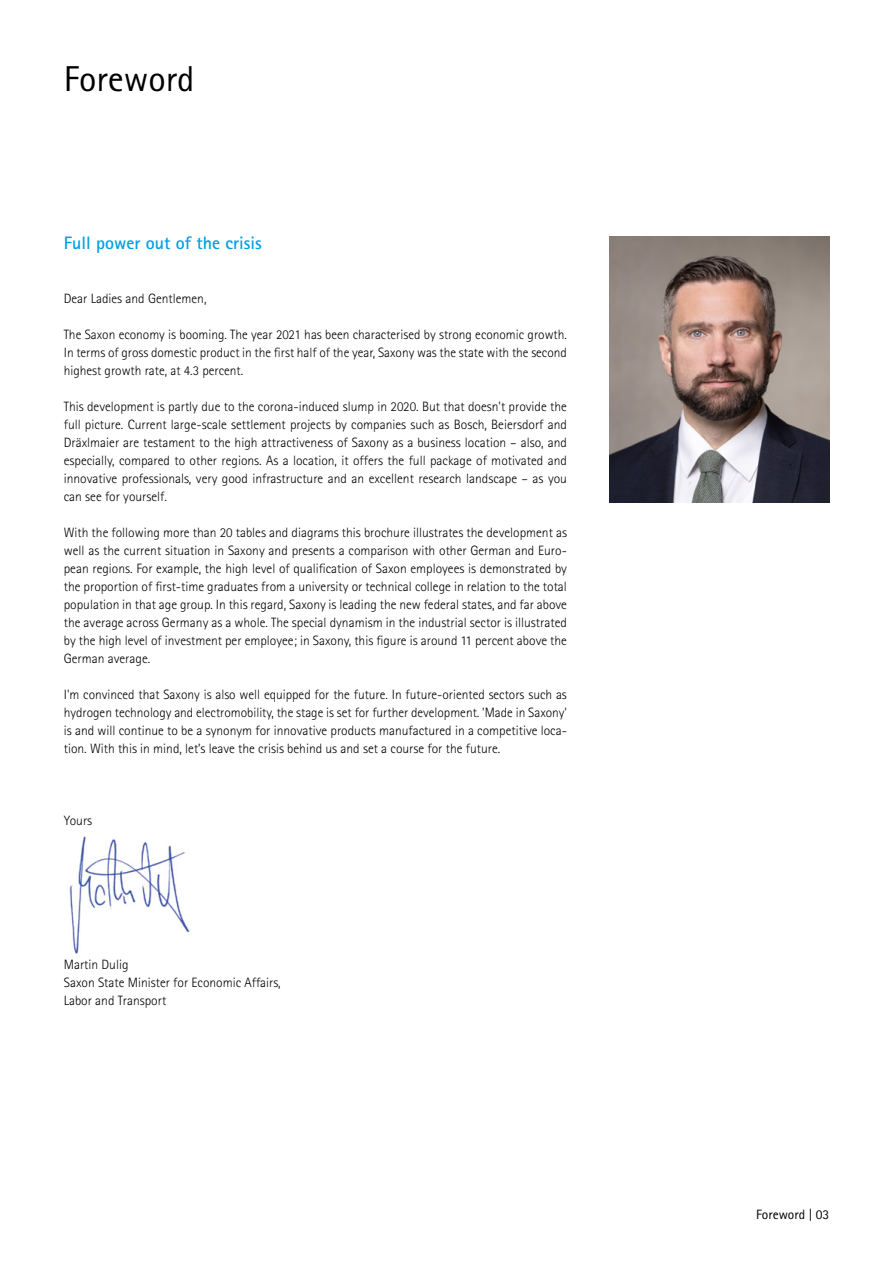
<style>
.page{position:relative;width:893px;height:1263px;background:#fff}
.page>*{position:absolute;margin:0;border:0;box-sizing:border-box;transform-origin:0 0}
.Abschnitt_-_Headline{font:36px "Rotis Sans Serif";color:#000}
.Zwischenüberschrift{font:700 18px "Rotis Sans Serif Pro";color:#009fe3}
.Fließtext{font:300 13.5px/18px "Rotis Sans Serif";color:#000;text-align:justify}
.Seitenzahl_rechtsbue{font:13.5px "Rotis Sans Serif";color:#000}
</style>
<div class="page">
<img style="left:69px;top:836px;width:121px;height:118px">
<img style="left:609px;top:236px;width:220px;height:266px">
<p class="Abschnitt_-_Headline" style="left:64px;top:58px;width:132px">Foreword</p>
<p class="Zwischenüberschrift" style="left:64px;top:232px;width:199px">Full power out of the crisis</p>
<p class="Fließtext" style="left:64px;top:290px;width:144px">Dear Ladies and Gentlemen,</p>
<p class="Fließtext" style="left:64px;top:326px;width:505px">The Saxon economy is booming. The year 2021 has been characterised by strong economic growth.<br>In terms of gross domestic product in the first half of the year, Saxony was the state with the second highest growth rate, at 4.3 percent.</p>
<p class="Fließtext" style="left:64px;top:398px;width:505px">This development is partly due to the corona-induced slump in 2020. But that doesn't provide the full picture. Current large-scale settlement projects by companies such as Bosch, Beiersdorf and Dräxlmaier are testament to the high attractiveness of Saxony as a business location – also, and especially, compared to other regions. As a location, it offers the full package of motivated and innovative professionals, very good infrastructure and an excellent research landscape – as you can see for yourself.</p>
<p class="Fließtext" style="left:64px;top:524px;width:505px">With the following more than 20 tables and diagrams this brochure illustrates the development as well as the current situation in Saxony and presents a comparison with other German and Euro&shy;pean regions. For example, the high level of qualification of Saxon employees is demonstrated by the proportion of first-time graduates from a university or technical college in relation to the total population in that age group. In this regard, Saxony is leading the new federal states, and far above the average across Germany as a whole. The special dynamism in the industrial sector is illustrated by the high level of investment per employee; in Saxony, this figure is around 11 percent above the German average.</p>
<p class="Fließtext" style="left:64px;top:686px;width:505px">I'm convinced that Saxony is also well equipped for the future. In future-oriented sectors such as hydrogen technology and electromobility, the stage is set for further development. 'Made in Saxony' is and will continue to be a synonym for innovative products manufactured in a competitive loca&shy;tion. With this in mind, let’s leave the crisis behind us and set a course for the future.</p>
<p class="Fließtext" style="left:64px;top:812px;width:30px">Yours</p>
<p class="Fließtext" style="left:64px;top:956px;width:66px">Martin Dulig</p>
<p class="Fließtext" style="left:64px;top:974px;width:218px">Saxon State Minister for Economic Affairs,</p>
<p class="Fließtext" style="left:64px;top:992px;width:104px">Labor and Transport</p>
<p class="Seitenzahl_rechtsbue" style="left:756px;top:1206px;width:74px">Foreword | 03</p>
</div>
